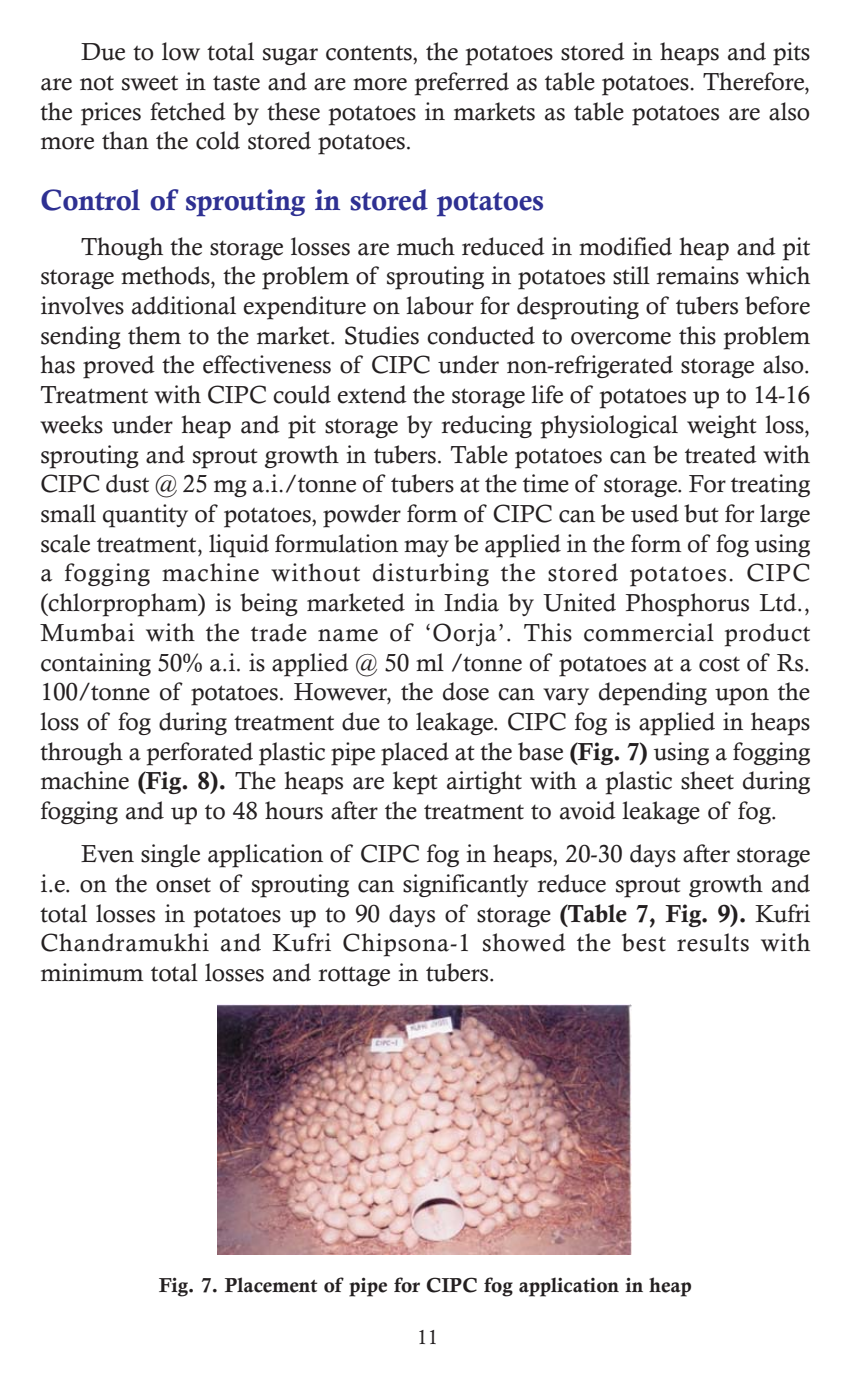
<style>
.page{position:relative;width:851px;height:1377px;background:#fff}
.page>*{position:absolute;margin:0;border:0;box-sizing:border-box;transform-origin:0 0}
.t1{font:29.25px "TTAE97 O00";letter-spacing:-.01em;color:#2e3092}
.t2{font:24.75px/29.7px "TTAE9 BO00";letter-spacing:-.005em;color:#231f20;text-align:justify}
.t3{font:20.25px "TTAEA1 O00";color:#231f20}
.t4{font:20.25px "TTAE94 O00";color:#231f20}
.s1{font-family:"TTAE9 EO00"}
</style>
<div class="page">
<img style="left:218px;top:1005px;width:413px;height:249px">
<p class="t2" style="left:40px;top:39px;width:771px;text-indent:41px">Due to low total sugar contents, the potatoes stored in heaps and pits are not sweet in taste and are more preferred as table potatoes. Therefore, the prices fetched by these potatoes in markets as table potatoes are also more than the cold stored potatoes.</p>
<p class="t1" style="left:40px;top:188px;width:505px">Control of sprouting in stored potatoes</p>
<p class="t2" style="left:40px;top:233px;width:771px;text-indent:41px">Though the storage losses are much reduced in modified heap and pit storage methods, the problem of sprouting in potatoes still remains which involves additional expenditure on labour for desprouting of tubers before sending them to the market. Studies conducted to overcome this problem has proved the effectiveness of CIPC under non-refrigerated storage also.<br>Treatment with CIPC could extend the storage life of potatoes up to 14-16 weeks under heap and pit storage by reducing physiological weight loss, sprouting and sprout growth in tubers. Table potatoes can be treated with CIPC dust @ 25 mg a.i./tonne of tubers at the time of storage. For treating small quantity of potatoes, powder form of CIPC can be used but for large scale treatment, liquid formulation may be applied in the form of fog using a fogging machine without disturbing the stored potatoes. CIPC (chlorpropham) is being marketed in India by United Phosphorus Ltd., Mumbai with the trade name of ‘Oorja’. This commercial product containing 50% a.i. is applied @ 50 ml /tonne of potatoes at a cost of Rs.<br>100/tonne of potatoes. However, the dose can vary depending upon the loss of fog during treatment due to leakage. CIPC fog is applied in heaps through a perforated plastic pipe placed at the base <span class="s1">(Fig. 7)</span> using a fogging machine <span class="s1">(Fig. 8).</span> The heaps are kept airtight with a plastic sheet during fogging and up to 48 hours after the treatment to avoid leakage of fog.</p>
<p class="t2" style="left:40px;top:841px;width:771px;text-indent:41px">Even single application of CIPC fog in heaps, 20-30 days after storage i.e. on the onset of sprouting can significantly reduce sprout growth and total losses in potatoes up to 90 days of storage <span class="s1">(Table 7, Fig. 9).</span> Kufri Chandramukhi and Kufri Chipsona-1 showed the best results with minimum total losses and rottage in tubers.</p>
<p class="t3" style="left:159px;top:1277px;width:534px">Fig. 7. Placement of pipe for CIPC fog application in heap</p>
<p class="t4" style="left:417px;top:1328px;width:22px">11</p>
</div>
